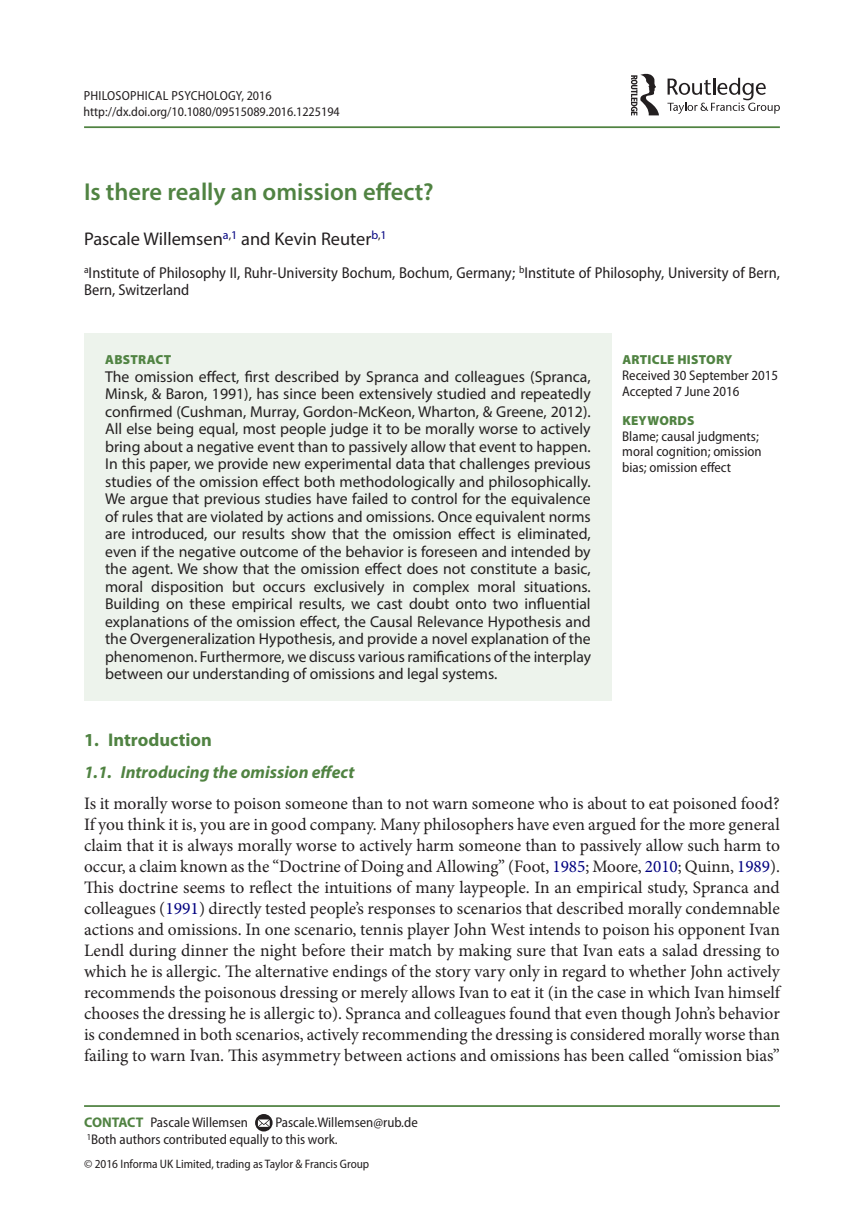
<style>
.page{position:relative;width:864px;height:1231px;background:#fff}
.page>*{position:absolute;margin:0;border:0;box-sizing:border-box;transform-origin:0 0}
.t1{font:600 24.5px "Myriad Pro";color:#508342}
.t2{font:18.38px "Myriad Pro";color:#231f20}
.t3{font:700 18.38px "Myriad Pro";color:#508342}
.t4{font:17.5px/21px "Minion Pro";color:#231f20;text-align:justify}
.t5{font:italic 700 17.5px "Myriad Pro";color:#508342}
.t6{font:15.75px/17.5px "Myriad Pro";color:#231f20;text-align:justify}
.t7{font:semi-condensed 15.75px/17.5px "Myriad Pro";color:#231f20}
.t8{font:semi-condensed 14px/15.8px "Myriad Pro";color:#231f20}
.t9{font:semi-condensed 13.12px/15.8px "Myriad Pro";color:#231f20}
.t10{font:900 13.12px "Myriad Pro";letter-spacing:.02em;color:#508342}
.t11{font:semi-condensed 12.25px "Myriad Pro";color:#231f20}
.s1{color:#000080}
.s2{font-weight:700;font-stretch:normal;color:#508342}
</style>
<div class="page">
<hr style="left:84px;top:126px;width:695px;height:2px;background:#508342">
<div style="left:84px;top:333px;width:527px;height:367px;background:#edf3ec"></div>
<hr style="left:84px;top:1104px;width:695px;height:2px;background:#508342">
<svg style="left:255px;top:1113px;width:17px;height:18px"></svg>
<svg style="left:258px;top:1119px;width:11px;height:7px"></svg>
<svg style="left:667px;top:78px;width:112px;height:36px"></svg>
<svg style="left:631px;top:74px;width:27px;height:41px"></svg>
<p class="t9" style="left:84px;top:88px;width:257px">PHILOSOPHICAL PSYCHOLOGY, 2016 http://dx.doi.org/10.1080/09515089.2016.1225194</p>
<h1 class="t1" style="left:84px;top:176px;width:351px">Is there really an omission effect?</h1>
<p class="t2" style="left:84px;top:228px;width:304px">Pascale Willemsen<sup>a</sup><sup>,</sup><sup>1</sup> and Kevin Reuter<sup>b</sup><sup>,</sup><sup>1</sup></p>
<p class="t7" style="left:84px;top:264px;width:697px"><sup>a</sup>Institute of Philosophy II, Ruhr-University Bochum, Bochum, Germany; <sup>b</sup>Institute of Philosophy, University of Bern,<br>Bern, Switzerland</p>
<p class="t10" style="left:105px;top:352px;width:68px">ABSTRACT</p>
<p class="t6" style="left:105px;top:367px;width:487px">The omission effect, first described by Spranca and colleagues (Spranca, Minsk, &amp; Baron, 1991), has since been extensively studied and repeatedly confirmed (Cushman, Murray, Gordon-McKeon, Wharton, &amp; Greene, 2012).<br>All else being equal, most people judge it to be morally worse to actively bring about a negative event than to passively allow that event to happen.<br>In this paper, we provide new experimental data that challenges previous studies of the omission effect both methodologically and philosophically.<br>We argue that previous studies have failed to control for the equivalence of rules that are violated by actions and omissions. Once equivalent norms are introduced, our results show that the omission effect is eliminated, even if the negative outcome of the behavior is foreseen and intended by the agent. We show that the omission effect does not constitute a basic, moral disposition but occurs exclusively in complex moral situations.<br>Building on these empirical results, we cast doubt onto two influential explanations of the omission effect, the Causal Relevance Hypothesis and the Overgeneralization Hypothesis, and provide a novel explanation of the phenomenon. Furthermore, we discuss various ramifications of the interplay between our understanding of omissions and legal systems.</p>
<p class="t10" style="left:622px;top:352px;width:111px">ARTICLE HISTORY</p>
<p class="t8" style="left:622px;top:367px;width:157px">Received 30 September 2015<br>Accepted 7 June 2016</p>
<p class="t10" style="left:622px;top:413px;width:74px">KEYWORDS</p>
<p class="t8" style="left:622px;top:428px;width:141px">Blame; causal judgments; moral cognition; omission bias; omission effect</p>
<p class="t3" style="left:84px;top:727px;width:129px">1. Introduction</p>
<p class="t5" style="left:84px;top:760px;width:272px">1.1. Introducing the omission effect</p>
<p class="t4" style="left:84px;top:793px;width:697px">Is it morally worse to poison someone than to not warn someone who is about to eat poisoned food?<br>If you think it is, you are in good company. Many philosophers have even argued for the more general claim that it is always morally worse to actively harm someone than to passively allow such harm to occur, a claim known as the “Doctrine of Doing and Allowing” (Foot, <span class="s1">1985</span>; Moore, <span class="s1">2010</span>; Quinn, <span class="s1">1989</span>).<br>This doctrine seems to reflect the intuitions of many laypeople. In an empirical study, Spranca and colleagues (<span class="s1">1991</span>) directly tested people’s responses to scenarios that described morally condemnable actions and omissions. In one scenario, tennis player John West intends to poison his opponent Ivan Lendl during dinner the night before their match by making sure that Ivan eats a salad dressing to which he is allergic. The alternative endings of the story vary only in regard to whether John actively recommends the poisonous dressing or merely allows Ivan to eat it (in the case in which Ivan himself chooses the dressing he is allergic to). Spranca and colleagues found that even though John’s behavior is condemned in both scenarios, actively recommending the dressing is considered morally worse than failing to warn Ivan. This asymmetry between actions and omissions has been called “omission bias”</p>
<p class="t8" style="left:84px;top:1114px;width:165px"><span class="s2">CONTACT</span> Pascale Willemsen</p>
<p class="t8" style="left:87px;top:1113px;width:332px;line-height:17.5px;text-indent:188px">Pascale.Willemsen@rub.de<br><sup>1</sup>Both authors contributed equally to this work.</p>
<p class="t11" style="left:84px;top:1157px;width:286px">© 2016 Informa UK Limited, trading as Taylor &amp; Francis Group</p>
</div>
